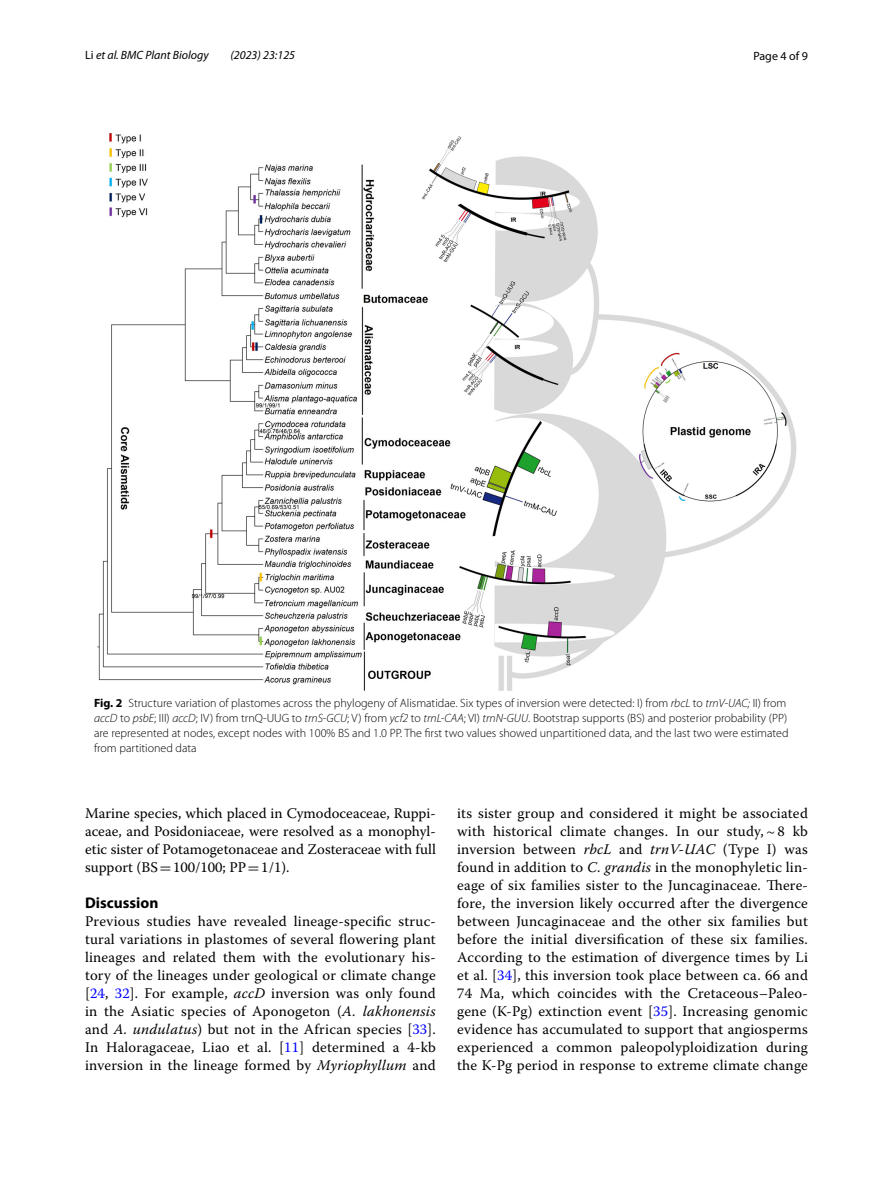
<style>
.page{position:relative;width:893px;height:1187px;background:#fff}
.page>*{position:absolute;margin:0;border:0;box-sizing:border-box;transform-origin:0 0}
.t1{font:700 15.45px "Myriad Pro";color:#000}
.t2{font:14.7px/18px "Warnock Pro";letter-spacing:.015em;color:#000;text-align:justify}
.t3{font:300 12px/15px "Myriad Pro";color:#000}
.t4{font:italic 12px "Myriad Pro";color:#000}
.t5{font:12px "Myriad Pro";color:#000}
.s1{font-style:normal}
.s2{font-weight:700}
.s3{font-style:italic}
.s4{font-family:"MTSY"}
.s5{color:#00f}
</style>
<div class="page">
<img style="left:97px;top:133px;width:700px;height:558px">
<p class="t4" style="left:85px;top:48px;width:125px"><span class="s1">Li</span> et al. BMC Plant Biology</p>
<p class="t4" style="left:230px;top:48px;width:66px">(2023) 23:125</p>
<p class="t5" style="left:753px;top:48px;width:56px">Page 4 of 9</p>
<p class="t3" style="left:94px;top:695px;width:696px"><span class="s2">Fig. 2</span> Structure variation of plastomes across the phylogeny of Alismatidae. Six types of inversion were detected: I) from <span class="s3">rbcL</span> to <span class="s3">trnV</span>-<span class="s3">UAC;</span> II) from <span class="s3">accD</span> to <span class="s3">psbE</span>; III) <span class="s3">accD</span>; IV) from trnQ-UUG to <span class="s3">trnS</span>-<span class="s3">GCU</span>; V) from <span class="s3">ycf2</span> to <span class="s3">trnL-CAA</span>; VI) <span class="s3">trnN-GUU</span>. Bootstrap supports (BS) and posterior probability (PP) are represented at nodes, except nodes with 100% BS and 1.0 PP. The first two values showed unpartitioned data, and the last two were estimated from partitioned data</p>
<p class="t2" style="left:85px;top:803px;width:352px">Marine species, which placed in Cymodoceaceae, Ruppi&shy;aceae, and Posidoniaceae, were resolved as a monophyl&shy;etic sister of Potamogetonaceae and Zosteraceae with full support (BS<span class="s4">=</span>100/100; PP<span class="s4">=</span>1/1).</p>
<p class="t1" style="left:85px;top:892px;width:75px">Discussion</p>
<p class="t2" style="left:85px;top:911px;width:352px">Previous studies have revealed lineage-specific struc&shy;tural variations in plastomes of several flowering plant lineages and related them with the evolutionary his&shy;tory of the lineages under geological or climate change [<span class="s5">24</span>, <span class="s5">32</span>]. For example, <span class="s3">accD</span> inversion was only found in the Asiatic species of Aponogeton (<span class="s3">A. lakhonensis </span>and <span class="s3">A. undulatus</span>) but not in the African species [<span class="s5">33</span>].<br>In Haloragaceae, Liao et al. [<span class="s5">11</span>] determined a 4-kb inversion in the lineage formed by <span class="s3">Myriophyllum</span> and</p>
<p class="t2" style="left:457px;top:803px;width:352px">its sister group and considered it might be associated with historical climate changes. In our study,~8 kb inversion between <span class="s3">rbcL</span> and <span class="s3">trnV-UAC</span> (Type I) was found in addition to <span class="s3">C. grandis</span> in the monophyletic lin&shy;eage of six families sister to the Juncaginaceae. There&shy;fore, the inversion likely occurred after the divergence between Juncaginaceae and the other six families but before the initial diversification of these six families.<br>According to the estimation of divergence times by Li et al. [<span class="s5">34</span>], this inversion took place between ca. 66 and 74 Ma, which coincides with the Cretaceous–Paleo&shy;gene (K-Pg) extinction event [<span class="s5">35</span>]. Increasing genomic evidence has accumulated to support that angiosperms experienced a common paleopolyploidization during the K-Pg period in response to extreme climate change</p>
</div>
